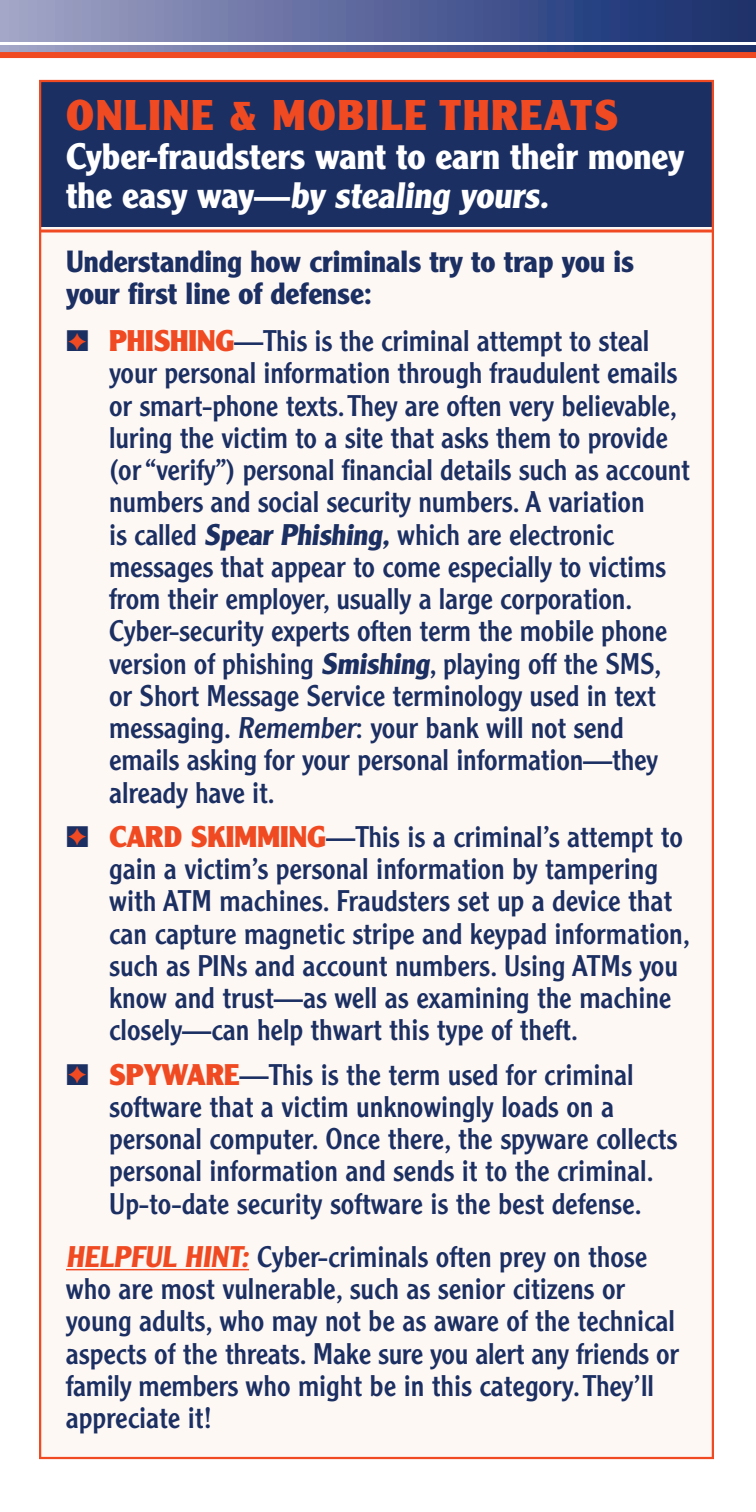
<style>
.page{position:relative;width:756px;height:1512px;background:#fff}
.page>*{position:absolute;margin:0;border:0;box-sizing:border-box;transform-origin:0 0}
.t1{font:900 42px "Clearface Gothic LH";letter-spacing:.05em;color:#f04a22}
.t2{font:700 36px/39px "Clearface Gothic LH";color:#fff}
.t3{font:700 30px/32.4px "Clearface Gothic LH";color:#1b2f62}
.t4{font:29.4px/32.4px "Clearface Gothic LH";letter-spacing:-.005em;color:#1b2f62}
.s1{color:#f04a22}
.s2{font-weight:900;color:#f04a22}
.s3{font-weight:700}
.s4{font-weight:700;color:#f04a22}
</style>
<div class="page">
<div style="left:0;top:0;width:756px;height:54px;background:linear-gradient(to right,#a3a4c8,#112a6d)"></div>
<hr style="left:0;top:42px;width:756px;height:3px;background:#fff">
<div style="left:0;top:52px;width:756px;height:6px;background:#f04a22"></div>
<div style="left:39px;top:81px;width:675px;height:1377px;background:#fef8f5"></div>
<div style="left:39px;top:81px;width:675px;height:146px;background:#1b2f62"></div>
<hr style="left:39px;top:230px;width:675px;height:2px;background:#f04a22">
<hr style="left:66px;top:1269px;width:183px;height:1px;background:#f04a22">
<h1 class="t1" style="left:66px;top:100px;width:554px">ONLINE &amp; MOBILE THREATS</h1>
<p class="t2" style="left:66px;top:140px;width:620px">Cyber-fraudsters want to earn their money the easy way—by stealing yours.</p>
<p class="t3" style="left:66px;top:247px;width:570px">Understanding how criminals try to trap you is your first line of defense:</p>
<p class="t4" style="left:109px;top:327px;width:582px;text-indent:-43px">■<span class="s1">✦</span> <span class="s2">PHISHING</span>—This is the criminal attempt to steal your personal information through fraudulent emails or smart-phone texts. They are often very believable, luring the victim to a site that asks them to provide (or “verify”) personal financial details such as account numbers and social security numbers. A variation<br>is called <span class="s3">Spear Phishing,</span> which are electronic messages that appear to come especially to victims from their employer, usually a large corporation.<br>Cyber-security experts often term the mobile phone version of phishing <span class="s3">Smishing</span>, playing off the SMS, or Short Message Service terminology used in text messaging. Remember: your bank will not send emails asking for your personal information—they already have it.</p>
<p class="t4" style="left:109px;top:823px;width:583px;text-indent:-43px">■<span class="s1">✦</span> <span class="s2">CARD SKIMMING</span>—This is a criminal’s attempt to gain a victim’s personal information by tampering with ATM machines. Fraudsters set up a device that can capture magnetic stripe and keypad information, such as PINs and account numbers. Using ATMs you know and trust—as well as examining the machine closely—can help thwart this type of theft.</p>
<p class="t4" style="left:109px;top:1061px;width:570px;text-indent:-43px">■<span class="s1">✦</span> <span class="s2">SPYWARE</span>—This is the term used for criminal software that a victim unknowingly loads on a personal computer. Once there, the spyware collects personal information and sends it to the criminal.<br>Up-to-date security software is the best defense.</p>
<p class="t4" style="left:66px;top:1243px;width:615px"><span class="s4">HELPFUL HINT:</span> Cyber-criminals often prey on those who are most vulnerable, such as senior citizens or young adults, who may not be as aware of the technical aspects of the threats. Make sure you alert any friends or family members who might be in this category. They’ll appreciate it!</p>
</div>
